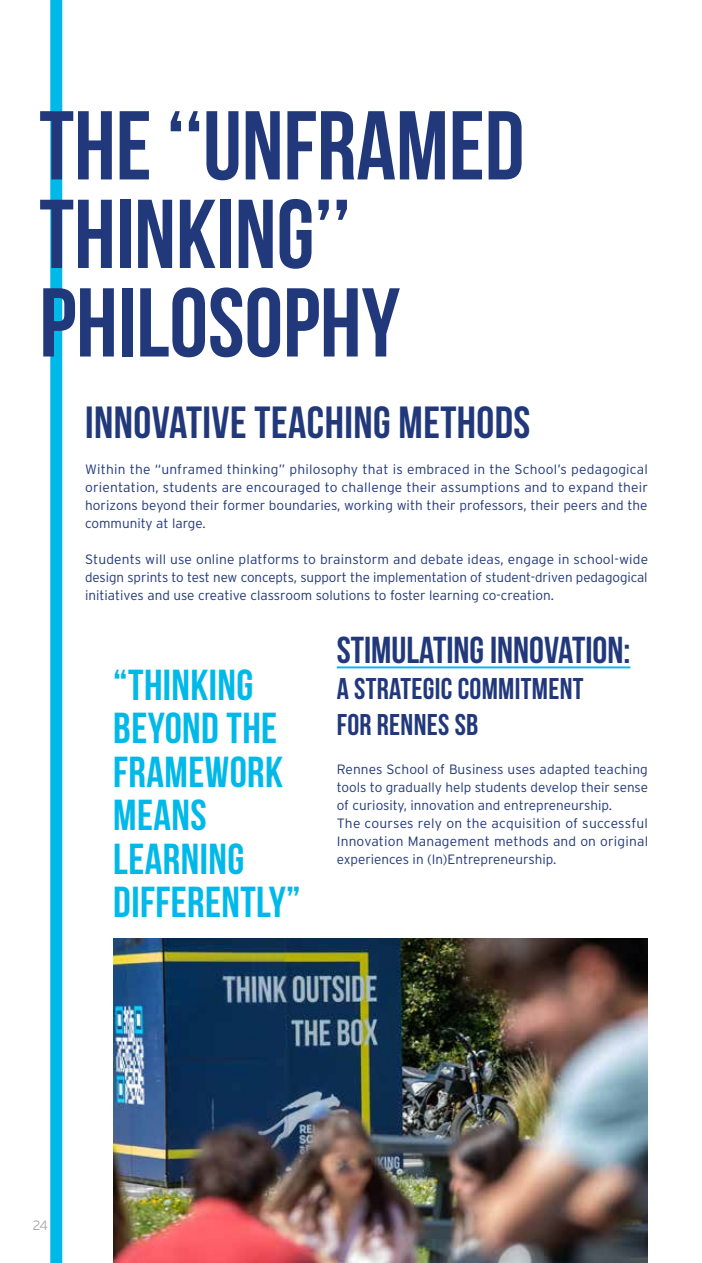
<style>
.page{position:relative;width:702px;height:1263px;background:#fff}
.page>*{position:absolute;margin:0;border:0;box-sizing:border-box;transform-origin:0 0}
.t1{font:700 97.5px/88.5px "Bebas Neue";color:#21387b}
.t2{font:700 45px "Bebas Neue";letter-spacing:.01em;color:#21387b}
.t3{font:700 43.35px/43.3px "Bebas Neue";letter-spacing:.01em;color:#00b9e9}
.t4{font:700 37.5px "Bebas Neue";color:#21387b}
.t5{font:700 30px/36px "Bebas Neue";letter-spacing:.01em;color:#21387b}
.t6{font:300 13.5px/18px "Interstate";color:#21387b;text-align:justify}
.t7{font:300 13.5px "Interstate";color:#abacac}
</style>
<div class="page">
<img style="left:113px;top:938px;width:535px;height:325px">
<div style="left:50px;top:0;width:12px;height:1263px;background:#00b9e9"></div>
<hr style="left:337px;top:666px;width:293px;height:2px;background:#00b9e9">
<h1 class="t1" style="left:39px;top:100px;width:486px">THE ‘‘UNFRAMED<br>THINKING’’<br>PHILOSOPHY</h1>
<h2 class="t2" style="left:85px;top:397px;width:447px">INNOVATIVE TEACHING METHODS</h2>
<p class="t6" style="left:85px;top:460px;width:564px">Within the “unframed thinking” philosophy that is embraced in the School’s pedagogical orientation, students are encouraged to challenge their assumptions and to expand their horizons beyond their former boundaries, working with their professors, their peers and the community at large.</p>
<p class="t6" style="left:85px;top:550px;width:564px">Students will use online platforms to brainstorm and debate ideas, engage in school-wide design sprints to test new concepts, support the implementation of student-driven pedagogical initiatives and use creative classroom solutions to foster learning co-creation.</p>
<h3 class="t3" style="left:113px;top:663px;width:189px">“THINKING<br>BEYOND THE<br>FRAMEWORK<br>MEANS<br>LEARNING<br>DIFFERENTLY”</h3>
<h3 class="t4" style="left:337px;top:630px;width:295px">STIMULATING INNOVATION:</h3>
<h3 class="t5" style="left:337px;top:670px;width:248px">A STRATEGIC COMMITMENT<br>FOR RENNES SB</h3>
<p class="t6" style="left:337px;top:760px;width:313px;text-align:left">Rennes School of Business uses adapted teaching tools to gradually help students develop their sense of curiosity, innovation and entrepreneurship.<br>The courses rely on the acquisition of successful Innovation Management methods and on original experiences in (In)Entrepreneurship.</p>
<p class="t7" style="left:33px;top:1218px;width:17px">24</p>
</div>
